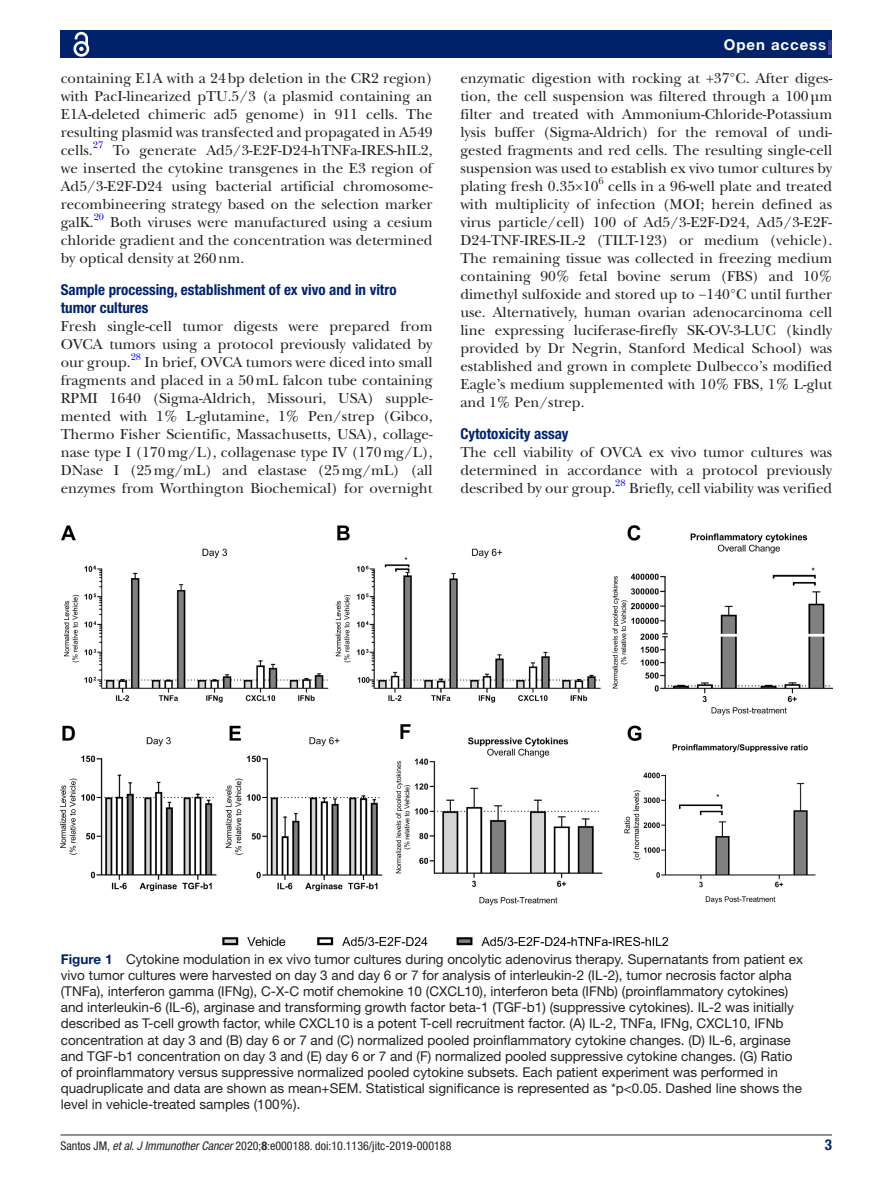
<style>
.page{position:relative;width:893px;height:1191px;background:#fff}
.page>*{position:absolute;margin:0;border:0;box-sizing:border-box;transform-origin:0 0}
.t1{font:15px/18px "New Baskerville";color:#231f20;text-align:justify}
.t2{font:700 condensed 15px/18px "Helvetica Neue LT Std";color:#00226b}
.t3{font:700 15px "Helvetica Neue LT Std";letter-spacing:.065em;color:#fff}
.t4{font:13.5px/16.2px "Helvetica Neue LT Std";color:#231f20}
.t5{font:condensed 12px "Helvetica Neue LT Std";color:#231f20}
.t6{font:9.9px "New Baskerville";color:#00f}
.t7{font:9.9px "New Baskerville";color:#231f20}
.s1{font-weight:700;color:#00226b}
.s2{font-style:italic}
.s3{font-weight:700}
</style>
<div class="page">
<hr style="left:61px;top:1134px;width:771px;height:1px;background:#231f20">
<div style="left:61px;top:31px;width:771px;height:27px;background:#00226b"></div>
<hr style="left:828px;top:40px;width:4px;height:15px;background:#414099">
<svg style="left:73px;top:31px;width:17px;height:26px"></svg>
<img style="left:61px;top:525px;width:771px;height:420px">
<p class="t1" style="left:61px;top:69px;width:373px">containing E1A with a 24bp deletion in the CR2 region) with PacI-linearized pTU.5/3 (a plasmid containing an E1A-deleted chimeric ad5 genome) in 911 cells. The resulting plasmid was transfected and propagated in A549 cells.</p>
<p class="t6" style="left:93px;top:139px;width:12px">27</p>
<p class="t1" style="left:61px;top:141px;width:373px;text-indent:52px">To generate Ad5/3-E2F-D24-hTNFa-IRES-hIL2, we inserted the cytokine transgenes in the E3 region of Ad5/3-E2F-D24 using bacterial artificial chromosome&shy;recombineering strategy based on the selection marker galK.</p>
<p class="t6" style="left:94px;top:211px;width:12px">20</p>
<p class="t1" style="left:61px;top:213px;width:373px;text-indent:49px">Both viruses were manufactured using a cesium chloride gradient and the concentration was determined by optical density at 260nm.</p>
<p class="t2" style="left:61px;top:280px;width:337px">Sample processing, establishment of ex vivo and in vitro tumor cultures</p>
<p class="t1" style="left:61px;top:317px;width:373px">Fresh single-cell tumor digests were prepared from OVCA tumors using a protocol previously validated by our group.</p>
<p class="t6" style="left:131px;top:351px;width:12px">28</p>
<p class="t1" style="left:61px;top:353px;width:373px;text-indent:84px">In brief, OVCA tumors were diced into small fragments and placed in a 50mL falcon tube containing RPMI 1640 (Sigma-Aldrich, Missouri, USA) supple&shy;mented with 1% L-glutamine, 1% Pen/strep (Gibco, Thermo Fisher Scientific, Massachusetts, USA), collage&shy;nase type I (170mg/L), collagenase type IV (170mg/L), DNase I (25mg/mL) and elastase (25mg/mL) (all enzymes from Worthington Biochemical) for overnight</p>
<p class="t3" style="left:724px;top:35px;width:104px">Open access</p>
<p class="t1" style="left:460px;top:69px;width:373px">enzymatic digestion with rocking at +37°C. After diges&shy;tion, the cell suspension was filtered through a 100μm filter and treated with Ammonium-Chloride-Potassium lysis buffer (Sigma-Aldrich) for the removal of undi&shy;gested fragments and red cells. The resulting single-cell suspension was used to establish ex vivo tumor cultures by plating fresh 0.35×10</p>
<p class="t7" style="left:599px;top:175px;width:7px">6</p>
<p class="t1" style="left:460px;top:177px;width:373px;text-indent:148px">cells in a 96-well plate and treated with multiplicity of infection (MOI; herein defined as virus particle/cell) 100 of Ad5/3-E2F-D24, Ad5/3-E2F-D24-TNF-IRES-IL-2 (TILT-123) or medium (vehicle).<br>The remaining tissue was collected in freezing medium containing 90% fetal bovine serum (FBS) and 10% dimethyl sulfoxide and stored up to −140°C until further use. Alternatively, human ovarian adenocarcinoma cell line expressing luciferase-firefly SK-OV-3-LUC (kindly provided by Dr Negrin, Stanford Medical School) was established and grown in complete Dulbecco’s modified Eagle’s medium supplemented with 10% FBS, 1% L-glut and 1% Pen/strep.</p>
<p class="t2" style="left:460px;top:424px;width:110px">Cytotoxicity assay</p>
<p class="t1" style="left:460px;top:443px;width:373px">The cell viability of OVCA ex vivo tumor cultures was determined in accordance with a protocol previously described by our group.<sup>28</sup> Briefly, cell viability was verified</p>
<p class="t4" style="left:61px;top:950px;width:744px"><span class="s1">Figure 1</span> Cytokine modulation in ex vivo tumor cultures during oncolytic adenovirus therapy. Supernatants from patient ex vivo tumor cultures were harvested on day 3 and day 6 or 7 for analysis of interleukin-2 (IL-2), tumor necrosis factor alpha (TNFa), interferon gamma (IFNg), C-X-C motif chemokine 10 (CXCL10), interferon beta (IFNb) (proinflammatory cytokines) and interleukin-6 (IL-6), arginase and transforming growth factor beta-1 (TGF-b1) (suppressive cytokines). IL-2 was initially described as T-cell growth factor, while CXCL10 is a potent T-cell recruitment factor. (A) IL-2, TNFa, IFNg, CXCL10, IFNb concentration at day 3 and (B) day 6 or 7 and (C) normalized pooled proinflammatory cytokine changes. (D) IL-6, arginase and TGF-b1 concentration on day 3 and (E) day 6 or 7 and (F) normalized pooled suppressive cytokine changes. (G) Ratio of proinflammatory versus suppressive normalized pooled cytokine subsets. Each patient experiment was performed in quadruplicate and data are shown as mean+SEM. Statistical significance is represented as *p&lt;0.05. Dashed line shows the level in vehicle-treated samples (100%).</p>
<p class="t5" style="left:61px;top:1138px;width:392px">Santos JM, <span class="s2">et al</span>. <span class="s2">J Immunother Cancer</span> 2020;<span class="s3">8</span>:e000188. doi:10.1136/jitc-2019-000188</p>
<p class="t2" style="left:825px;top:1135px;width:9px">3</p>
</div>
